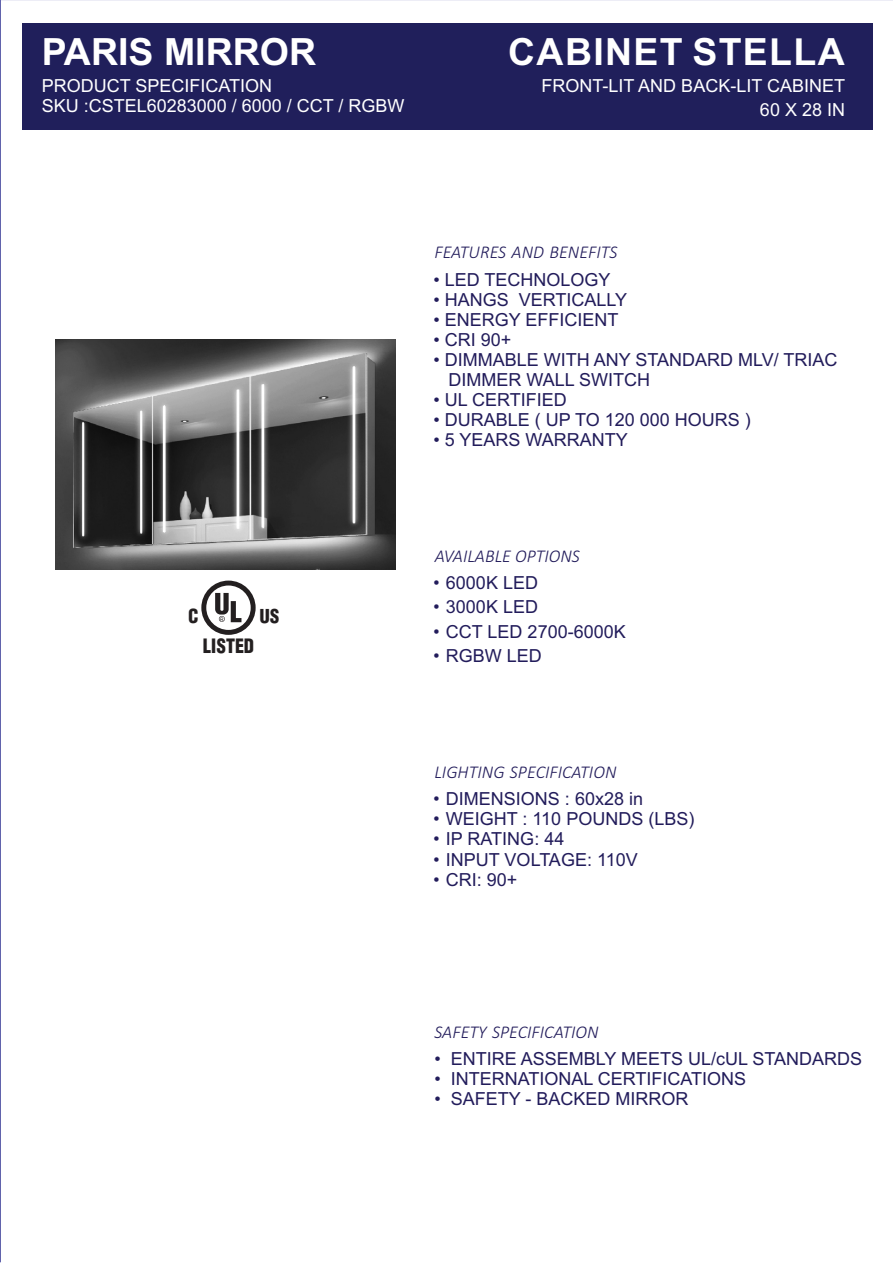
<style>
.page{position:relative;width:893px;height:1263px;background:#fff}
.page>*{position:absolute;margin:0;border:0;box-sizing:border-box;transform-origin:0 0}
.t1{font:700 37.5px "Arial";letter-spacing:.035em;color:#fff}
.t2{font:700 37.5px "Arial";color:#fff}
.t3{font:900 18.3px "Hallmarke Cond";letter-spacing:-.025em;color:#231f20;scale:.95 1}
.t4{font:18px/20.1px "Arial";color:#221c5b}
.t5{font:18px/20.5px "Arial";color:#fff}
.t6{font:italic 300 18px "Calibri";color:#221c5b}
.t7{font:900 17.85px "Hallmarke Cond";color:#231f20}
.t8{font:900 17.7px "Hallmarke Cond";color:#231f20}
.t9{font:4.95px "Arial";color:#231f20}
.s1{font-family:"Batang"}
</style>
<div class="page">
<div style="left:22px;top:23px;width:850px;height:106px;background:#201f5b"></div>
<svg style="left:201px;top:581px;width:55px;height:54px"></svg>
<img style="left:55px;top:339px;width:340px;height:230px">
<h1 class="t2" style="left:42px;top:38px;width:276px">PARIS MIRROR</h1>
<h1 class="t1" style="left:508px;top:38px;width:338px">CABINET STELLA</h1>
<p class="t5" style="left:42px;top:77px;width:364px">PRODUCT SPECIFICATION<br>SKU :CSTEL60283000 / 6000 / CCT / RGBW</p>
<p class="t5" style="left:542px;top:75px;width:305px;line-height:23.7px;text-align:right">FRONT-LIT AND BACK-LIT CABINET<br>60 X 28 IN</p>
<p class="t6" style="left:434px;top:245px;width:185px">FEATURES AND BENEFITS</p>
<p class="t4" style="left:433px;top:271px;width:179px">• LED TECHNOLOGY</p>
<p class="t4" style="left:433px;top:291px;width:195px">• HANGS VERTICALLY</p>
<p class="t4" style="left:433px;top:311px;width:187px">• ENERGY EFFICIENT</p>
<p class="t4" style="left:433px;top:331px;width:79px">• CRI 90+</p>
<p class="t4" style="left:448px;top:351px;width:391px;text-indent:-15px">• DIMMABLE WITH ANY STANDARD MLV/ TRIAC<br>DIMMER WALL SWITCH</p>
<p class="t4" style="left:433px;top:391px;width:135px">• UL CERTIFIED</p>
<p class="t4" style="left:433px;top:411px;width:319px">• DURABLE ( UP TO 120 000 HOURS )</p>
<p class="t4" style="left:433px;top:431px;width:196px">• 5 YEARS WARRANTY</p>
<p class="t7" style="left:188px;top:603px;width:12px">C</p>
<p class="t9" style="left:220px;top:617px;width:5px">R</p>
<p class="t8" style="left:259px;top:603px;width:22px">US</p>
<p class="t3" style="left:203px;top:633px;width:56px">LISTED</p>
<p class="t6" style="left:435px;top:549px;width:147px">AVAILABLE OPTIONS</p>
<p class="t4" style="left:433px;top:575px;width:106px"><span class="s1">•</span> 6000K LED</p>
<p class="t4" style="left:433px;top:599px;width:106px"><span class="s1">•</span> 3000K LED</p>
<p class="t4" style="left:433px;top:623px;width:194px"><span class="s1">•</span> CCT LED 2700-6000K</p>
<p class="t4" style="left:433px;top:647px;width:110px"><span class="s1">•</span> RGBW LED</p>
<p class="t6" style="left:434px;top:764px;width:184px">LIGHTING SPECIFICATION</p>
<p class="t4" style="left:433px;top:790px;width:211px"><span class="s1">•</span> DIMENSIONS : 60x28 in</p>
<p class="t4" style="left:433px;top:810px;width:263px"><span class="s1">•</span> WEIGHT : 110 POUNDS (LBS)</p>
<p class="t4" style="left:433px;top:831px;width:133px"><span class="s1">•</span> IP RATING: 44</p>
<p class="t4" style="left:433px;top:851px;width:206px"><span class="s1">•</span> INPUT VOLTAGE: 110V</p>
<p class="t4" style="left:433px;top:871px;width:86px"><span class="s1">•</span> CRI: 90+</p>
<p class="t6" style="left:434px;top:1024px;width:166px">SAFETY SPECIFICATION</p>
<p class="t4" style="left:434px;top:1050px;width:429px">• ENTIRE ASSEMBLY MEETS UL/cUL STANDARDS</p>
<p class="t4" style="left:434px;top:1070px;width:313px">• INTERNATIONAL CERTIFICATIONS</p>
<p class="t4" style="left:434px;top:1090px;width:256px">• SAFETY - BACKED MIRROR</p>
</div>
